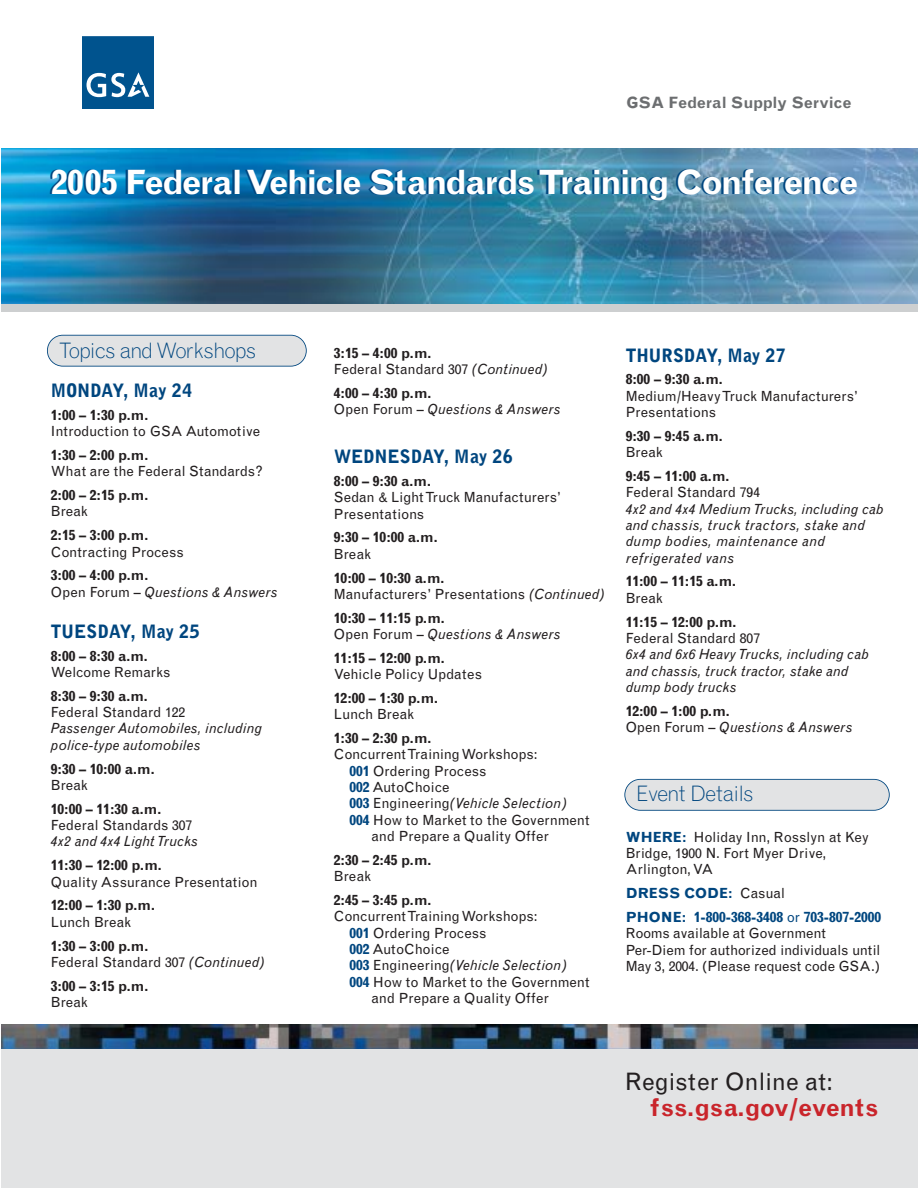
<style>
.page{position:relative;width:918px;height:1188px;background:#fff}
.page>*{position:absolute;margin:0;border:0;box-sizing:border-box;transform-origin:0 0}
.t1{font:700 33.6px "Grotesque";letter-spacing:-.04em;color:#fff}
.t2{font:700 24px "Grotesque";color:#c9252b}
.t3{font:24px "Grotesque";color:#231f20}
.t4{font:300 21.3px "Grotesque";letter-spacing:-.05em;color:#00467f}
.t5{font:900 18px "Grotesque";letter-spacing:-.01em;color:#00467f}
.t6{font:700 15.6px "Grotesque";letter-spacing:-.015em;color:#6c6e70}
.t7{font:13.95px/16.4px "Grotesque";color:#231f20}
.t8{font:italic 13.95px/16.4px "Grotesque";letter-spacing:.01em;color:#231f20}
.t9{font:700 13.95px "Grotesque";color:#231f20}
.t10{font:700 13.95px/23.9px "Grotesque";color:#00467f}
.s1{font-weight:700;font-style:normal}
.s2{font-style:normal}
.s3{font-weight:700}
.s4{font-style:italic}
.s5{font-weight:700;color:#00467f}
.s6{font-weight:700;font-style:normal;color:#00467f}
.s7{font-weight:400;color:#231f20}
.s8{font-weight:400}
</style>
<div class="page">
<img style="left:2px;top:148px;width:916px;height:156px">
<div style="left:2px;top:304px;width:916px;height:7px;background:#cdcfd0"></div>
<img style="left:2px;top:1024px;width:916px;height:25px">
<svg style="left:82px;top:36px;width:71px;height:72px;background:#1c669a"></svg>
<div style="left:2px;top:1049px;width:916px;height:139px;background:#e2e3e4"></div>
<div style="left:47px;top:335px;width:259px;height:31px;background:#e2e3e4;border-radius:15px"></div>
<div style="left:47px;top:335px;width:260px;height:32px;border:2px solid #00467f;border-radius:16px"></div>
<div style="left:625px;top:779px;width:264px;height:31px;background:#e2e3e4;border-radius:15px"></div>
<div style="left:624px;top:779px;width:266px;height:32px;border:2px solid #00467f;border-radius:16px"></div>
<p class="t6" style="left:626px;top:97px;width:227px">GSA Federal Supply Service</p>
<h1 class="t1" style="left:51px;top:170px;width:809px">2005 Federal Vehicle Standards Training Conference</h1>
<h3 class="t4" style="left:58px;top:342px;width:199px">Topics and Workshops</h3>
<p class="t5" style="left:51px;top:384px;width:143px">MONDAY, May 24</p>
<p class="t9" style="left:51px;top:410px;width:99px">1:00 – 1:30 p.m.</p>
<p class="t7" style="left:51px;top:424px;width:211px">Introduction to GSA Automotive</p>
<p class="t9" style="left:51px;top:450px;width:99px">1:30 – 2:00 p.m.</p>
<p class="t7" style="left:51px;top:464px;width:213px">What are the Federal Standards?</p>
<p class="t9" style="left:51px;top:490px;width:99px">2:00 – 2:15 p.m.</p>
<p class="t7" style="left:51px;top:505px;width:39px">Break</p>
<p class="t9" style="left:51px;top:530px;width:99px">2:15 – 3:00 p.m.</p>
<p class="t7" style="left:51px;top:545px;width:134px">Contracting Process</p>
<p class="t8" style="left:51px;top:568px;width:228px"><span class="s1">3:00 – 4:00 p.m.<br></span><span class="s2">Open Forum –</span> Questions &amp; Answers</p>
<p class="t5" style="left:51px;top:625px;width:150px">TUESDAY, May 25</p>
<p class="t9" style="left:51px;top:651px;width:99px">8:00 – 8:30 a.m.</p>
<p class="t7" style="left:51px;top:665px;width:121px">Welcome Remarks</p>
<p class="t9" style="left:51px;top:691px;width:99px">8:30 – 9:30 a.m.</p>
<p class="t7" style="left:51px;top:705px;width:136px">Federal Standard 122</p>
<p class="t8" style="left:51px;top:722px;width:212px">Passenger Automobiles, including police-type automobiles</p>
<p class="t9" style="left:51px;top:764px;width:105px">9:30 – 10:00 a.m.</p>
<p class="t7" style="left:51px;top:778px;width:39px">Break</p>
<p class="t9" style="left:51px;top:804px;width:112px">10:00 – 11:30 a.m.</p>
<p class="t7" style="left:51px;top:818px;width:143px">Federal Standards 307</p>
<p class="t8" style="left:51px;top:835px;width:149px">4x2 and 4x4 Light Trucks</p>
<p class="t9" style="left:51px;top:860px;width:113px">11:30 – 12:00 p.m.</p>
<p class="t7" style="left:51px;top:875px;width:208px">Quality Assurance Presentation</p>
<p class="t9" style="left:51px;top:900px;width:106px">12:00 – 1:30 p.m.</p>
<p class="t7" style="left:51px;top:915px;width:82px">Lunch Break</p>
<p class="t7" style="left:51px;top:939px;width:215px"><span class="s3">1:30 – 3:00 p.m.<br></span>Federal Standard 307 <span class="s4">(Continued)</span></p>
<p class="t9" style="left:51px;top:981px;width:99px">3:00 – 3:15 p.m.</p>
<p class="t7" style="left:51px;top:995px;width:39px">Break</p>
<p class="t7" style="left:334px;top:346px;width:215px"><span class="s3">3:15 – 4:00 p.m.<br></span>Federal Standard 307 <span class="s4">(Continued)</span></p>
<p class="t8" style="left:334px;top:386px;width:228px"><span class="s1">4:00 – 4:30 p.m.<br></span><span class="s2">Open Forum –</span> Questions &amp; Answers</p>
<p class="t5" style="left:334px;top:450px;width:181px">WEDNESDAY, May 26</p>
<p class="t9" style="left:334px;top:476px;width:99px">8:00 – 9:30 a.m.</p>
<p class="t7" style="left:334px;top:490px;width:229px">Sedan &amp; Light Truck Manufacturers’<br>Presentations</p>
<p class="t9" style="left:334px;top:532px;width:105px">9:30 – 10:00 a.m.</p>
<p class="t7" style="left:334px;top:547px;width:39px">Break</p>
<p class="t7" style="left:334px;top:571px;width:272px"><span class="s3">10:00 – 10:30 a.m.<br></span>Manufacturers’ Presentations <span class="s4">(Continued)</span></p>
<p class="t8" style="left:334px;top:611px;width:228px"><span class="s1">10:30 – 11:15 p.m.<br></span><span class="s2">Open Forum –</span> Questions &amp; Answers</p>
<p class="t9" style="left:334px;top:653px;width:113px">11:15 – 12:00 p.m.</p>
<p class="t7" style="left:334px;top:667px;width:150px">Vehicle Policy Updates</p>
<p class="t9" style="left:334px;top:693px;width:106px">12:00 – 1:30 p.m.</p>
<p class="t7" style="left:334px;top:707px;width:82px">Lunch Break</p>
<p class="t9" style="left:334px;top:733px;width:99px">1:30 – 2:30 p.m.</p>
<p class="t7" style="left:334px;top:748px;width:205px">Concurrent Training Workshops:</p>
<p class="t7" style="left:349px;top:764px;width:139px"><span class="s5">001</span> Ordering Process</p>
<p class="t7" style="left:349px;top:780px;width:102px"><span class="s5">002</span> AutoChoice</p>
<p class="t8" style="left:349px;top:797px;width:219px"><span class="s6">003</span> <span class="s2">Engineering</span>(Vehicle Selection)</p>
<p class="t7" style="left:349px;top:813px;width:242px"><span class="s5">004</span> How to Market to the Government</p>
<p class="t7" style="left:372px;top:829px;width:179px">and Prepare a Quality Offer</p>
<p class="t9" style="left:334px;top:855px;width:99px">2:30 – 2:45 p.m.</p>
<p class="t7" style="left:334px;top:869px;width:39px">Break</p>
<p class="t9" style="left:334px;top:895px;width:99px">2:45 – 3:45 p.m.</p>
<p class="t7" style="left:334px;top:910px;width:205px">Concurrent Training Workshops:</p>
<p class="t7" style="left:349px;top:926px;width:139px"><span class="s5">001</span> Ordering Process</p>
<p class="t7" style="left:349px;top:942px;width:102px"><span class="s5">002</span> AutoChoice</p>
<p class="t8" style="left:349px;top:959px;width:219px"><span class="s6">003</span> <span class="s2">Engineering</span>(Vehicle Selection)</p>
<p class="t7" style="left:349px;top:975px;width:242px"><span class="s5">004</span> How to Market to the Government</p>
<p class="t7" style="left:372px;top:991px;width:179px">and Prepare a Quality Offer</p>
<p class="t5" style="left:626px;top:348px;width:162px">THURSDAY, May 27</p>
<p class="t9" style="left:626px;top:374px;width:99px">8:00 – 9:30 a.m.</p>
<p class="t7" style="left:626px;top:389px;width:234px">Medium/Heavy Truck Manufacturers’<br>Presentations</p>
<p class="t9" style="left:626px;top:431px;width:99px">9:30 – 9:45 a.m.</p>
<p class="t7" style="left:626px;top:445px;width:39px">Break</p>
<p class="t9" style="left:626px;top:471px;width:105px">9:45 – 11:00 a.m.</p>
<p class="t7" style="left:626px;top:485px;width:136px">Federal Standard 794</p>
<p class="t8" style="left:626px;top:502px;width:259px">4x2 and 4x4 Medium Trucks, including cab and chassis, truck tractors, stake and dump bodies, maintenance and refrigerated vans</p>
<p class="t9" style="left:626px;top:576px;width:112px">11:00 – 11:15 a.m.</p>
<p class="t7" style="left:626px;top:591px;width:39px">Break</p>
<p class="t9" style="left:626px;top:616px;width:113px">11:15 – 12:00 p.m.</p>
<p class="t7" style="left:626px;top:631px;width:136px">Federal Standard 807</p>
<p class="t8" style="left:626px;top:647px;width:245px">6x4 and 6x6 Heavy Trucks, including cab and chassis, truck tractor, stake and dump body trucks</p>
<p class="t8" style="left:626px;top:704px;width:228px"><span class="s1">12:00 – 1:00 p.m.<br></span><span class="s2">Open Forum –</span> Questions &amp; Answers</p>
<h3 class="t4" style="left:636px;top:786px;width:119px">Event Details</h3>
<p class="t7" style="left:626px;top:830px;width:244px"><span class="s5">WHERE:</span> Holiday Inn, Rosslyn at Key<br>Bridge, 1900 N. Fort Myer Drive,<br>Arlington, VA</p>
<p class="t10" style="left:626px;top:883px;width:257px">DRESS CODE: <span class="s7">Casual<br></span>PHONE: 1-800-368-3408 <span class="s8">or</span> 703-807-2000</p>
<p class="t7" style="left:626px;top:927px;width:256px">Rooms available at Government<br>Per-Diem for authorized individuals until<br>May 3, 2004. (Please request code GSA.)</p>
<h2 class="t3" style="left:625px;top:1072px;width:209px">Register Online at:</h2>
<h2 class="t2" style="left:651px;top:1099px;width:229px">fss.gsa.gov/events</h2>
</div>
